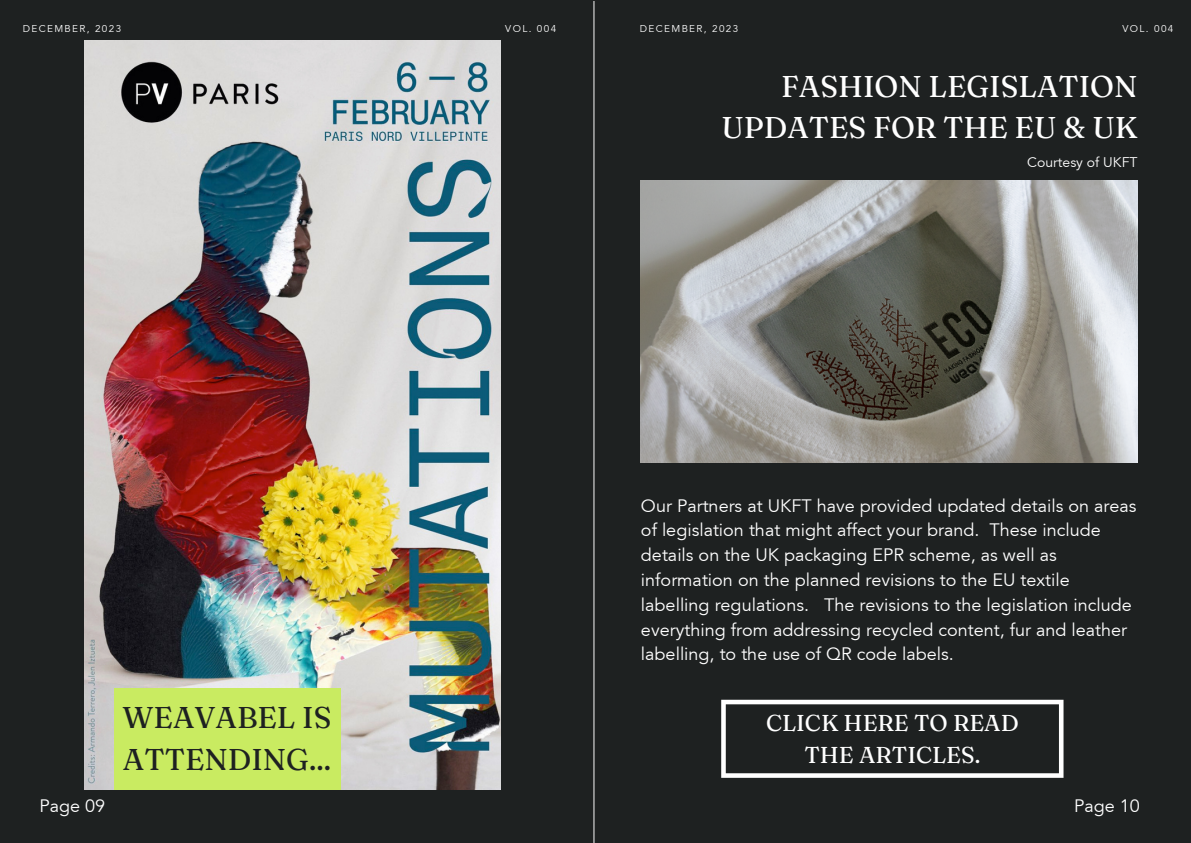
<style>
.page{position:relative;width:1191px;height:843px;background:#fff}
.page>*{position:absolute;margin:0;border:0;box-sizing:border-box;transform-origin:0 0}
.t1{font:30px/41.2px "Fraunces 9 pt";color:#fff;text-align:right}
.t2{font:30px/41.2px "Fraunces 9 pt";color:#1e2121}
.t3{font:22.9px/31.5px "Fraunces 9 pt";color:#fff;text-align:center}
.t4{font:18px/24.8px "Avenir";color:#fff}
.t5{font:14px "Avenir";color:#fff}
.t6{font:9.9px "Avenir";letter-spacing:.14em;color:#fff}
</style>
<div class="page">
<div style="left:0;top:0;width:1190px;height:842px;background:#1e2121"></div>
<img style="left:641px;top:181px;width:496px;height:281px">
<svg style="left:594px;top:2px;width:1px;height:840px"></svg>
<img style="left:84px;top:41px;width:416px;height:748px">
<div style="left:113px;top:687px;width:227px;height:102px;background:#c9eb61"></div>
<svg style="left:721px;top:699px;width:342px;height:78px"></svg>
<p class="t6" style="left:23px;top:23px;width:100px">DECEMBER, 2023</p>
<p class="t6" style="left:505px;top:23px;width:53px">VOL. 004</p>
<p class="t6" style="left:639px;top:23px;width:100px">DECEMBER, 2023</p>
<p class="t6" style="left:1122px;top:23px;width:53px">VOL. 004</p>
<p class="t1" style="left:721px;top:66px;width:417px">FASHION LEGISLATION<br>UPDATES FOR THE EU &amp; UK</p>
<p class="t5" style="left:1027px;top:154px;width:112px">Courtesy of UKFT</p>
<p class="t2" style="left:123px;top:696px;width:210px">WEAVABEL IS<br>ATTENDING...</p>
<p class="t4" style="left:641px;top:493px;width:497px">Our Partners at UKFT have provided updated details on areas of legislation that might affect your brand. These include details on the UK packaging EPR scheme, as well as information on the planned revisions to the EU textile labelling regulations. The revisions to the legislation include everything from addressing recycled content, fur and leather labelling, to the use of QR code labels.</p>
<p class="t3" style="left:766px;top:707px;width:254px">CLICK HERE TO READ<br>THE ARTICLES.</p>
<p class="t4" style="left:39px;top:793px;width:67px">Page 09</p>
<p class="t4" style="left:1074px;top:793px;width:67px">Page 10</p>
</div>
